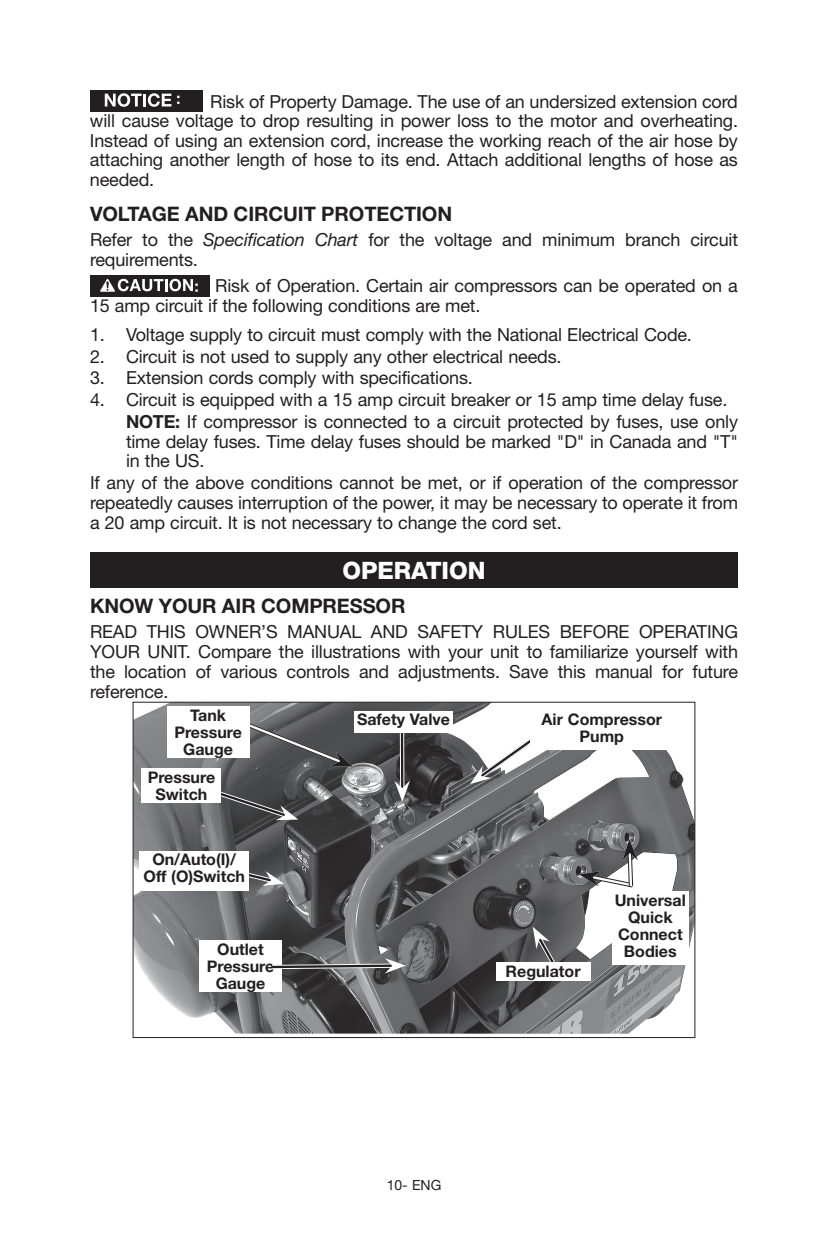
<style>
.page{position:relative;width:828px;height:1260px;background:#fff}
.page>*{position:absolute;margin:0;border:0;box-sizing:border-box;transform-origin:0 0}
.t1{font:800 24px "Helvetica Neue";color:#fff}
.t2{font:700 20px "Helvetica Neue";letter-spacing:-.005em;color:#231f20}
.t3{font:18px/19.8px "Helvetica Neue";letter-spacing:-.01em;color:#231f20}
.t4{font:700 16px/17px "Helvetica Neue";color:#231f20;text-align:center}
.t5{font:14px "Helvetica Neue";color:#231f20}
.s1{font-style:italic}
.s2{font-weight:700}
</style>
<div class="page">
<div style="left:90px;top:90px;width:113px;height:22px;background:#231f20"></div>
<svg style="left:105px;top:93px;width:75px;height:14px"></svg>
<div style="left:90px;top:275px;width:119px;height:21px;background:#231f20"></div>
<svg style="left:100px;top:279px;width:98px;height:13px"></svg>
<div style="left:90px;top:552px;width:648px;height:36px;background:#231f20"></div>
<img style="left:135px;top:704px;width:558px;height:330px">
<svg style="left:579px;top:839px;width:59px;height:51px"></svg>
<div style="left:612px;top:891px;width:77px;height:74px;background:#fff"></div>
<svg style="left:533px;top:927px;width:27px;height:35px"></svg>
<div style="left:496px;top:962px;width:94px;height:19px;background:#fff"></div>
<svg style="left:192px;top:781px;width:106px;height:39px;background:#555657"></svg>
<div style="left:142px;top:768px;width:79px;height:35px;background:#fff"></div>
<svg style="left:249px;top:867px;width:36px;height:19px"></svg>
<div style="left:140px;top:851px;width:109px;height:40px;background:#fff"></div>
<svg style="left:470px;top:733px;width:70px;height:51px"></svg>
<div style="left:530px;top:711px;width:143px;height:39px;background:#fff"></div>
<div style="left:199px;top:941px;width:83px;height:51px;background:#fff"></div>
<svg style="left:243px;top:720px;width:110px;height:47px;background:#5a5a5c"></svg>
<div style="left:167px;top:707px;width:83px;height:51px;background:#fff"></div>
<svg style="left:272px;top:958px;width:134px;height:16px;background:#79797b"></svg>
<hr style="left:400px;top:730px;width:4px;height:58px;background:#231f20">
<hr style="left:400px;top:730px;width:1px;height:58px;background:#fff">
<hr style="left:403px;top:730px;width:1px;height:58px;background:#fff">
<svg style="left:394px;top:781px;width:16px;height:21px"></svg>
<div style="left:354px;top:711px;width:99px;height:21px;background:#fff"></div>
<p class="t3" style="left:90px;top:91px;width:650px;text-align:justify;text-indent:120px">Risk of Property Damage. The use of an undersized extension cord will cause voltage to drop resulting in power loss to the motor and overheating.<br>Instead of using an extension cord, increase the working reach of the air hose by attaching another length of hose to its end. Attach additional lengths of hose as needed.</p>
<p class="t2" style="left:90px;top:202px;width:27px">Voltage</p>
<p class="t2" style="left:185px;top:202px;width:16px">and</p>
<p class="t2" style="left:234px;top:202px;width:27px">Circuit</p>
<p class="t2" style="left:321px;top:202px;width:28px">Protection</p>
<p class="t3" style="left:90px;top:230px;width:650px">Refer to the <span class="s1">Specification Chart</span> for the voltage and minimum branch circuit requirements.</p>
<p class="t3" style="left:90px;top:276px;width:649px;text-indent:125px">Risk of Operation. Certain air compressors can be operated on a<br>15 amp circuit if the following conditions are met.</p>
<p class="t3" style="left:90px;top:324px;width:603px">1. Voltage supply to circuit must comply with the National Electrical Code.</p>
<p class="t3" style="left:90px;top:346px;width:473px">2. Circuit is not used to supply any other electrical needs.</p>
<p class="t3" style="left:90px;top:368px;width:384px">3. Extension cords comply with specifications.</p>
<p class="t3" style="left:126px;top:389px;width:614px;line-height:21.8px;text-indent:-36px">4. Circuit is equipped with a 15 amp circuit breaker or 15 amp time delay fuse.<br><span class="s2">NOTE:</span> If compressor is connected to a circuit protected by fuses, use only</p>
<p class="t3" style="left:126px;top:431px;width:613px">time delay fuses. Time delay fuses should be marked "D" in Canada and "T" in the US.</p>
<p class="t3" style="left:90px;top:472px;width:650px;text-align:justify">If any of the above conditions cannot be met, or if operation of the compressor repeatedly causes interruption of the power, it may be necessary to operate it from a 20 amp circuit. It is not necessary to change the cord set.</p>
<h1 class="t1" style="left:342px;top:556px;width:145px">OPERATION</h1>
<p class="t2" style="left:90px;top:594px;width:17px">Know</p>
<p class="t2" style="left:159px;top:594px;width:29px">Your</p>
<p class="t2" style="left:222px;top:594px;width:70px">Air Compressor</p>
<p class="t3" style="left:90px;top:621px;width:650px;text-align:justify">READ THIS OWNER’S MANUAL AND SAFETY RULES BEFORE OPERATING YOUR UNIT. Compare the illustrations with your unit to familiarize yourself with the location of various controls and adjustments. Save this manual for future reference.</p>
<p class="t4" style="left:174px;top:706px;width:69px">Tank<br>Pressure<br>Gauge</p>
<p class="t4" style="left:357px;top:711px;width:94px">Safety Valve</p>
<p class="t4" style="left:148px;top:768px;width:69px">Pressure<br>Switch</p>
<p class="t4" style="left:144px;top:851px;width:103px">On/Auto(I)/<br>Off (O)Switch</p>
<p class="t4" style="left:207px;top:940px;width:69px">Outlet<br>Pressure<br>Gauge</p>
<p class="t4" style="left:542px;top:710px;width:122px">Air Compressor<br>Pump</p>
<p class="t4" style="left:506px;top:962px;width:76px">Regulator</p>
<p class="t4" style="left:615px;top:891px;width:73px">Universal<br>Quick<br>Connect<br>Bodies</p>
<p class="t5" style="left:387px;top:1177px;width:56px">10- ENG</p>
</div>
